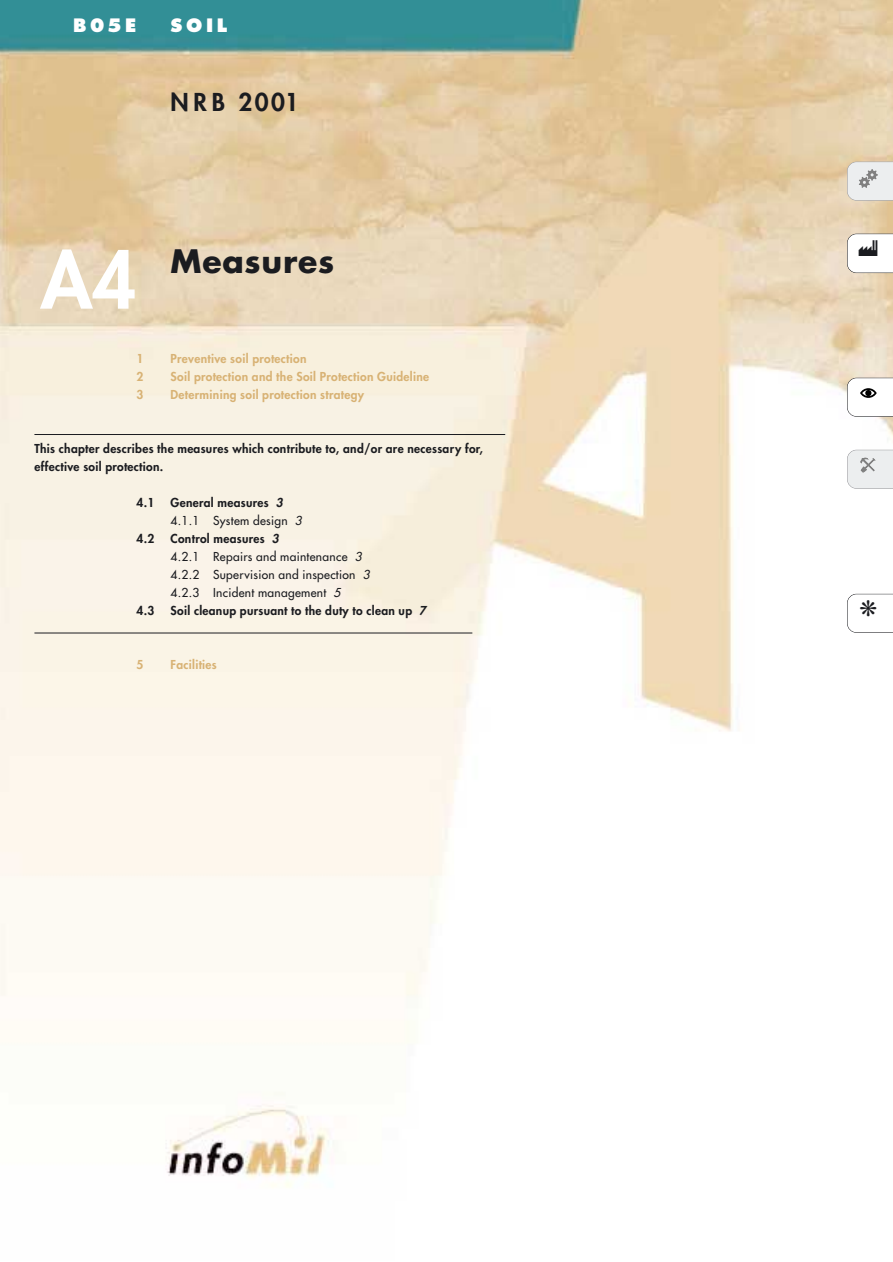
<style>
.page{position:relative;width:893px;height:1262px;background:#fff}
.page>*{position:absolute;margin:0;border:0;box-sizing:border-box;transform-origin:0 0}
.t1{font:800 76.5px "Futura";color:#fff}
.t2{font:700 31.5px "Futura";letter-spacing:.025em;color:#1b1c20}
.t3{font:800 24px "Futura";letter-spacing:.1em;color:#1b1c20}
.t4{font:22.5px "Carta";color:#1b1c20}
.t5{font:800 18px "Futura";letter-spacing:.2em;color:#fff}
.t6{font:800 12px/18px "Futura";letter-spacing:.025em;color:#1b1c20}
.t7{font:12px/18px "Futura";letter-spacing:.025em;color:#1b1c20}
.t8{font:800 12px "Futura";letter-spacing:.025em;color:#d8b274}
.s1{font-weight:800}
.s2{font-weight:800;font-style:italic}
.s3{font-style:italic}
</style>
<div class="page">
<img style="left:0;top:0;width:892px;height:1188px">
<hr style="left:34px;top:434px;width:471px;height:1px;background:#1b1c20">
<hr style="left:34px;top:633px;width:438px;height:1px;background:#1b1c20">
<svg style="left:847px;top:234px;width:45px;height:39px"></svg>
<svg style="left:847px;top:162px;width:45px;height:39px;background:#e0e1e1"></svg>
<svg style="left:847px;top:378px;width:45px;height:39px"></svg>
<svg style="left:847px;top:450px;width:45px;height:39px;background:#e4e6e7"></svg>
<svg style="left:847px;top:594px;width:45px;height:39px"></svg>
<h3 class="t5" style="left:73px;top:17px;width:65px">B05E</h3>
<h3 class="t5" style="left:170px;top:17px;width:58px">SOIL</h3>
<h3 class="t3" style="left:170px;top:90px;width:130px">NRB 2001</h3>
<h1 class="t1" style="left:41px;top:244px;width:97px">A4</h1>
<h2 class="t2" style="left:170px;top:246px;width:165px">Measures</h2>
<p class="t8" style="left:136px;top:352px;width:8px">1</p>
<p class="t8" style="left:170px;top:352px;width:137px">Preventive soil protection</p>
<p class="t8" style="left:136px;top:370px;width:8px">2</p>
<p class="t8" style="left:170px;top:370px;width:260px">Soil protection and the Soil Protection Guideline</p>
<p class="t8" style="left:136px;top:388px;width:8px">3</p>
<p class="t8" style="left:170px;top:388px;width:195px">Determining soil protection strategy</p>
<p class="t6" style="left:34px;top:440px;width:450px">This chapter describes the measures which contribute to, and/or are necessary for, effective soil protection.</p>
<p class="t6" style="left:136px;top:494px;width:19px">4.1</p>
<p class="t7" style="left:170px;top:494px;width:133px"><span class="s1">General measures</span> <span class="s2">3<br></span>4.1.1 System design <span class="s3">3</span></p>
<p class="t6" style="left:136px;top:530px;width:19px">4.2</p>
<p class="t7" style="left:170px;top:530px;width:200px"><span class="s1">Control measures</span> <span class="s2">3<br></span>4.2.1 Repairs and maintenance <span class="s3">3<br></span>4.2.2 Supervision and inspection <span class="s3">3<br></span>4.2.3 Incident management <span class="s3">5</span></p>
<p class="t6" style="left:136px;top:602px;width:19px">4.3</p>
<p class="t6" style="left:170px;top:602px;width:257px">Soil cleanup pursuant to the duty to clean up <span class="s3">7</span></p>
<p class="t8" style="left:136px;top:658px;width:8px">5</p>
<p class="t8" style="left:170px;top:658px;width:48px">Facilities</p>
<h3 class="t4" style="left:858px;top:235px;width:22px">-</h3>
</div>
